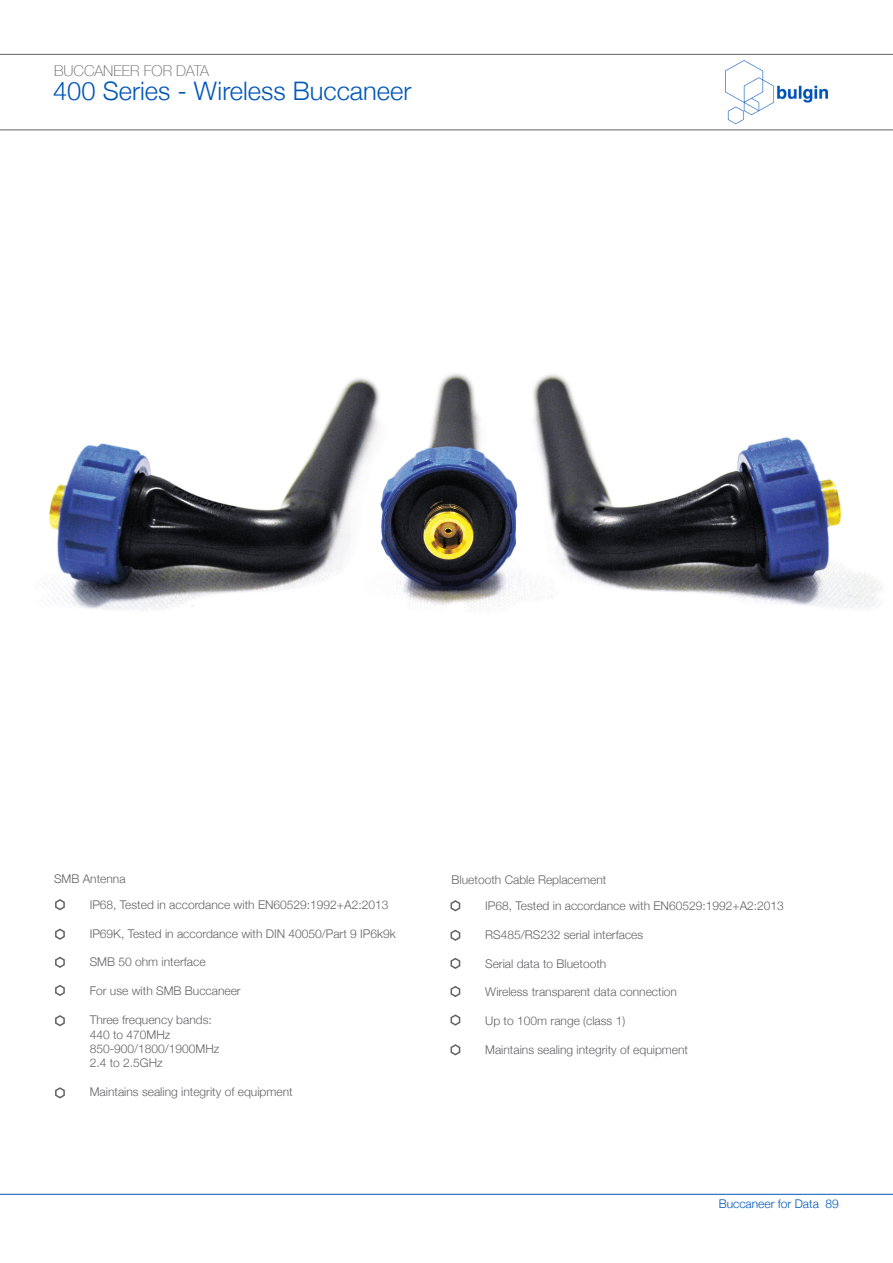
<style>
.page{position:relative;width:893px;height:1263px;background:#fff}
.page>*{position:absolute;margin:0;border:0;box-sizing:border-box;transform-origin:0 0}
.t1{font:300 25.5px "Helvetica Neue";color:#0057b8}
.t2{font:100 15px "Helvetica Neue";color:#636366}
.t3{font:300 12px/14.4px "Helvetica Neue";color:#636366}
.t4{font:300 12px "Helvetica Neue";color:#0057b8}
</style>
<div class="page">
<hr style="left:0;top:1194px;width:893px;height:1px;background:#0057b8">
<img style="left:726px;top:61px;width:101px;height:63px">
<hr style="left:0;top:54px;width:893px;height:1px;background:#636366">
<hr style="left:0;top:129px;width:893px;height:1px;background:#636366">
<img style="left:49px;top:373px;width:834px;height:238px">
<svg style="left:55px;top:899px;width:10px;height:12px"></svg>
<svg style="left:450px;top:900px;width:11px;height:12px"></svg>
<svg style="left:55px;top:928px;width:10px;height:12px"></svg>
<svg style="left:450px;top:929px;width:11px;height:12px"></svg>
<svg style="left:55px;top:956px;width:10px;height:12px"></svg>
<svg style="left:450px;top:957px;width:11px;height:12px"></svg>
<svg style="left:55px;top:985px;width:10px;height:11px"></svg>
<svg style="left:450px;top:986px;width:11px;height:11px"></svg>
<svg style="left:55px;top:1015px;width:10px;height:12px"></svg>
<svg style="left:450px;top:1014px;width:11px;height:12px"></svg>
<svg style="left:450px;top:1044px;width:11px;height:12px"></svg>
<svg style="left:55px;top:1087px;width:10px;height:12px"></svg>
<p class="t2" style="left:54px;top:59px;width:157px">BUCCANEER FOR DATA</p>
<h1 class="t1" style="left:53px;top:70px;width:360px">400 Series - Wireless Buccaneer</h1>
<p class="t3" style="left:54px;top:871px;width:73px">SMB Antenna</p>
<p class="t3" style="left:452px;top:872px;width:156px">Bluetooth Cable Replacement</p>
<p class="t3" style="left:90px;top:896px;width:300px">IP68, Tested in accordance with EN60529:1992+A2:2013</p>
<p class="t3" style="left:90px;top:925px;width:308px">IP69K, Tested in accordance with DIN 40050/Part 9 IP6k9k</p>
<p class="t3" style="left:90px;top:954px;width:117px">SMB 50 ohm interface</p>
<p class="t3" style="left:90px;top:983px;width:153px">For use with SMB Buccaneer</p>
<p class="t3" style="left:90px;top:1012px;width:131px">Three frequency bands:<br>440 to 470MHz<br>850-900/1800/1900MHz<br>2.4 to 2.5GHz</p>
<p class="t3" style="left:90px;top:1084px;width:204px">Maintains sealing integrity of equipment</p>
<p class="t3" style="left:485px;top:897px;width:300px">IP68, Tested in accordance with EN60529:1992+A2:2013</p>
<p class="t3" style="left:485px;top:926px;width:160px">RS485/RS232 serial interfaces</p>
<p class="t3" style="left:485px;top:955px;width:123px">Serial data to Bluetooth</p>
<p class="t3" style="left:485px;top:984px;width:193px">Wireless transparent data connection</p>
<p class="t3" style="left:485px;top:1013px;width:142px">Up to 100m range (class 1)</p>
<p class="t3" style="left:485px;top:1041px;width:204px">Maintains sealing integrity of equipment</p>
<p class="t4" style="left:719px;top:1194px;width:122px">Buccaneer for Data 89</p>
</div>
